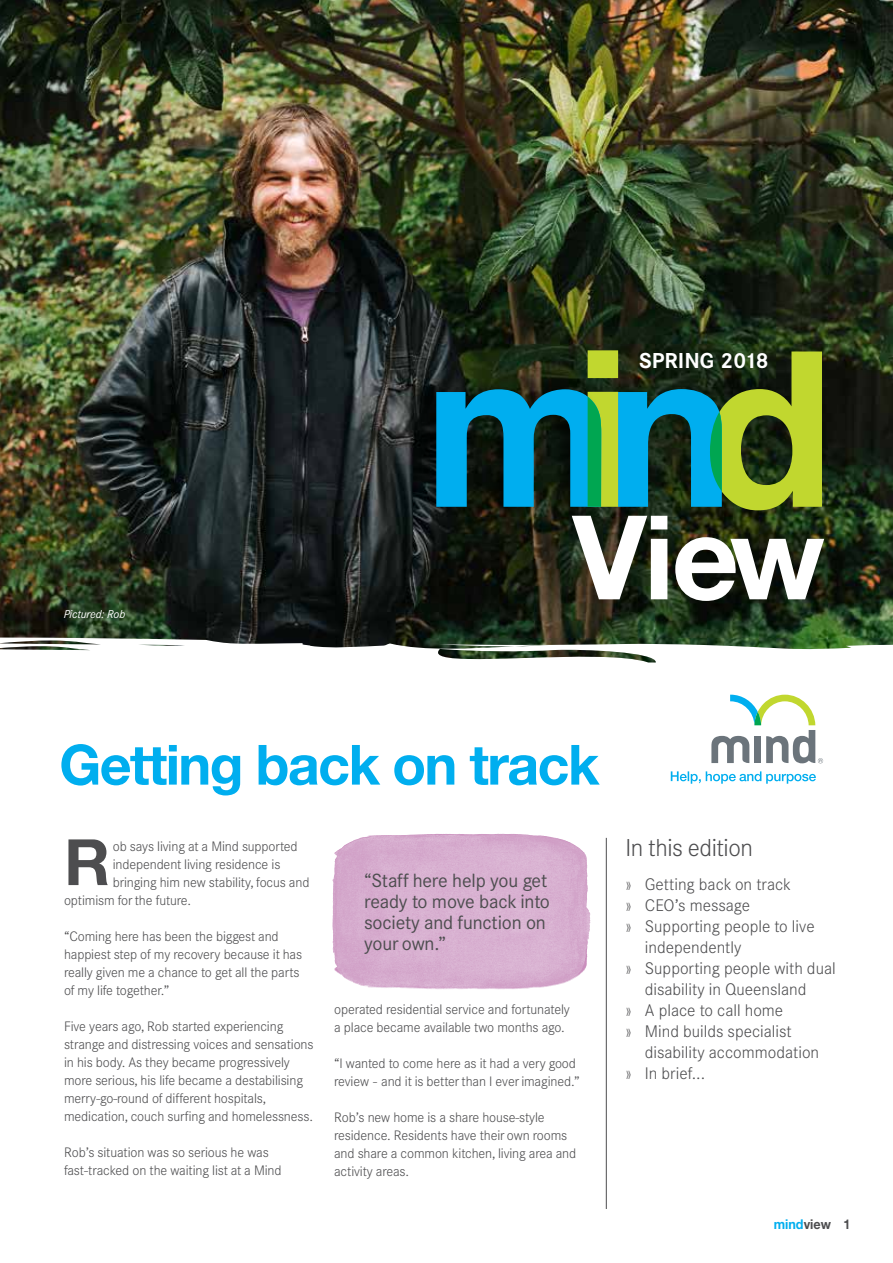
<style>
.page{position:relative;width:893px;height:1263px;background:#fff}
.page>*{position:absolute;margin:0;border:0;box-sizing:border-box;transform-origin:0 0}
.t1{font:700 117px "Helvetica Neue LT Std";color:#fff}
.t2{font:700 63.9px "Helvetica Neue LT Std";color:#4d4d4f}
.t3{font:700 55.5px "Helvetica Neue LT Std";letter-spacing:-.03em;color:#00aeef}
.t4{font:300 24px "Corporate SBQ";letter-spacing:-.02em;color:#4d4d4f}
.t5{font:700 21.3px "Corporate SBQ";color:#fff}
.t6{font:18.75px/21px "Corporate SBQ";letter-spacing:-.01em;color:#4d4d4f}
.t7{font:300 16.5px "Corporate SBQ";color:#4d4d4f}
.t8{font:300 13.5px/18px "Corporate SBQ";letter-spacing:-.01em;color:#4d4d4f}
.t9{font:700 13.5px "Helvetica Neue LT Std";color:#4d4d4f;scale:.93 1}
.t10{font:italic 11.25px "Corporate SBQ";letter-spacing:-.01em;color:#fff}
.s1{color:#00aeef}
</style>
<div class="page">
<hr style="left:606px;top:838px;width:1px;height:371px;background:#4d4d4f">
<img style="left:0;top:0;width:893px;height:662px">
<svg style="left:711px;top:695px;width:112px;height:68px"></svg>
<div style="left:754px;top:736px;width:7px;height:27px;background:#6b747b"></div>
<svg style="left:671px;top:771px;width:145px;height:13px"></svg>
<div style="left:419px;top:380px;width:183px;height:136px;background:#000;opacity:.5"></div>
<svg style="left:436px;top:350px;width:386px;height:160px;background:#327359"></svg>
<svg style="left:333px;top:834px;width:257px;height:154px;background:#d8b1d1"></svg>
<img style="left:367px;top:834px;width:135px;height:3px">
<h3 class="t5" style="left:639px;top:347px;width:131px">SPRING 2018</h3>
<p class="t10" style="left:64px;top:607px;width:63px">Pictured: Rob</p>
<h1 class="t1" style="left:573px;top:485px;width:254px">View</h1>
<h3 class="t3" style="left:59px;top:730px;width:542px">Getting back on track</h3>
<h2 class="t2" style="left:64px;top:823px;width:48px">R</h2>
<p class="t8" style="left:113px;top:837px;width:186px">ob says living at a Mind supported</p>
<p class="t8" style="left:113px;top:855px;width:169px">independent living residence is</p>
<p class="t8" style="left:113px;top:873px;width:198px">bringing him new stability, focus and</p>
<p class="t8" style="left:64px;top:891px;width:128px">optimism for the future.</p>
<p class="t8" style="left:64px;top:927px;width:239px">“Coming here has been the biggest and happiest step of my recovery because it has really given me a chance to get all the parts of my life together.”</p>
<p class="t8" style="left:64px;top:1017px;width:251px">Five years ago, Rob started experiencing strange and distressing voices and sensations in his body. As they became progressively more serious, his life became a destabilising merry-go-round of different hospitals, medication, couch surfing and homelessness.</p>
<p class="t8" style="left:64px;top:1143px;width:219px">Rob’s situation was so serious he was fast-tracked on the waiting list at a Mind</p>
<h3 class="t6" style="left:364px;top:870px;width:187px">“Staff here help you get ready to move back into society and function on your own.”</h3>
<p class="t8" style="left:334px;top:1000px;width:237px">operated residential service and fortunately a place became available two months ago.</p>
<p class="t8" style="left:334px;top:1054px;width:247px">“I wanted to come here as it had a very good review - and it is better than I ever imagined.”</p>
<p class="t8" style="left:334px;top:1108px;width:244px">Rob’s new home is a share house-style residence. Residents have their own rooms and share a common kitchen, living area and activity areas.</p>
<h3 class="t4" style="left:625px;top:833px;width:129px">In this edition</h3>
<p class="t7" style="left:625px;top:874px;width:167px">» Getting back on track</p>
<p class="t7" style="left:625px;top:895px;width:126px">» CEO’s message</p>
<p class="t7" style="left:625px;top:916px;width:191px">» Supporting people to live</p>
<p class="t7" style="left:645px;top:937px;width:98px">independently</p>
<p class="t7" style="left:625px;top:958px;width:212px">» Supporting people with dual</p>
<p class="t7" style="left:645px;top:979px;width:163px">disability in Queensland</p>
<p class="t7" style="left:625px;top:1000px;width:159px">» A place to call home</p>
<p class="t7" style="left:625px;top:1021px;width:168px">» Mind builds specialist</p>
<p class="t7" style="left:645px;top:1042px;width:176px">disability accommodation</p>
<p class="t7" style="left:625px;top:1063px;width:81px">» In brief...</p>
<p class="t9" style="left:774px;top:1215px;width:84px"><span class="s1">mind</span>view 1</p>
</div>
